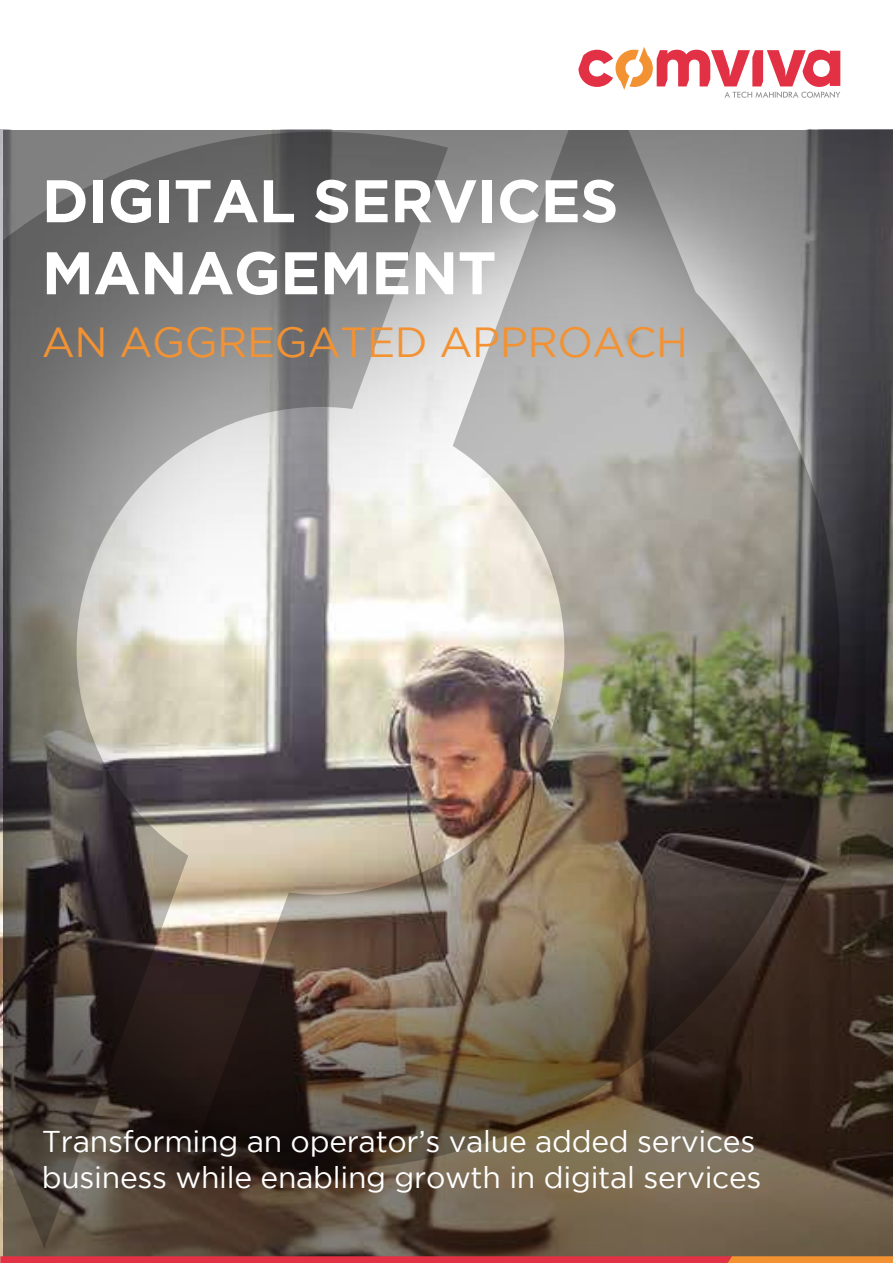
<style>
.page{position:relative;width:893px;height:1263px;background:#fff}
.page>*{position:absolute;margin:0;border:0;box-sizing:border-box;transform-origin:0 0}
.t1{font:700 60px/72px "Gotham";letter-spacing:-.01em;color:#fff}
.t2{font:42px "Gotham";letter-spacing:-.01em;color:#f29233}
.t3{font:30px/36px "Gotham";letter-spacing:-.01em;color:#fff}
</style>
<div class="page">
<img style="left:3px;top:130px;width:890px;height:1126px">
<img style="left:3px;top:130px;width:837px;height:1118px">
<svg style="left:578px;top:47px;width:262px;height:51px"></svg>
<svg style="left:0;top:1256px;width:893px;height:7px;background:#df4240"></svg>
<h1 class="t1" style="left:42px;top:163px;width:578px">DIGITAL SERVICES<br>MANAGEMENT</h1>
<h2 class="t2" style="left:42px;top:319px;width:648px">AN AGGREGATED APPROACH</h2>
<p class="t3" style="left:42px;top:1123px;width:721px">Transforming an operator’s value added services business while enabling growth in digital services</p>
</div>
